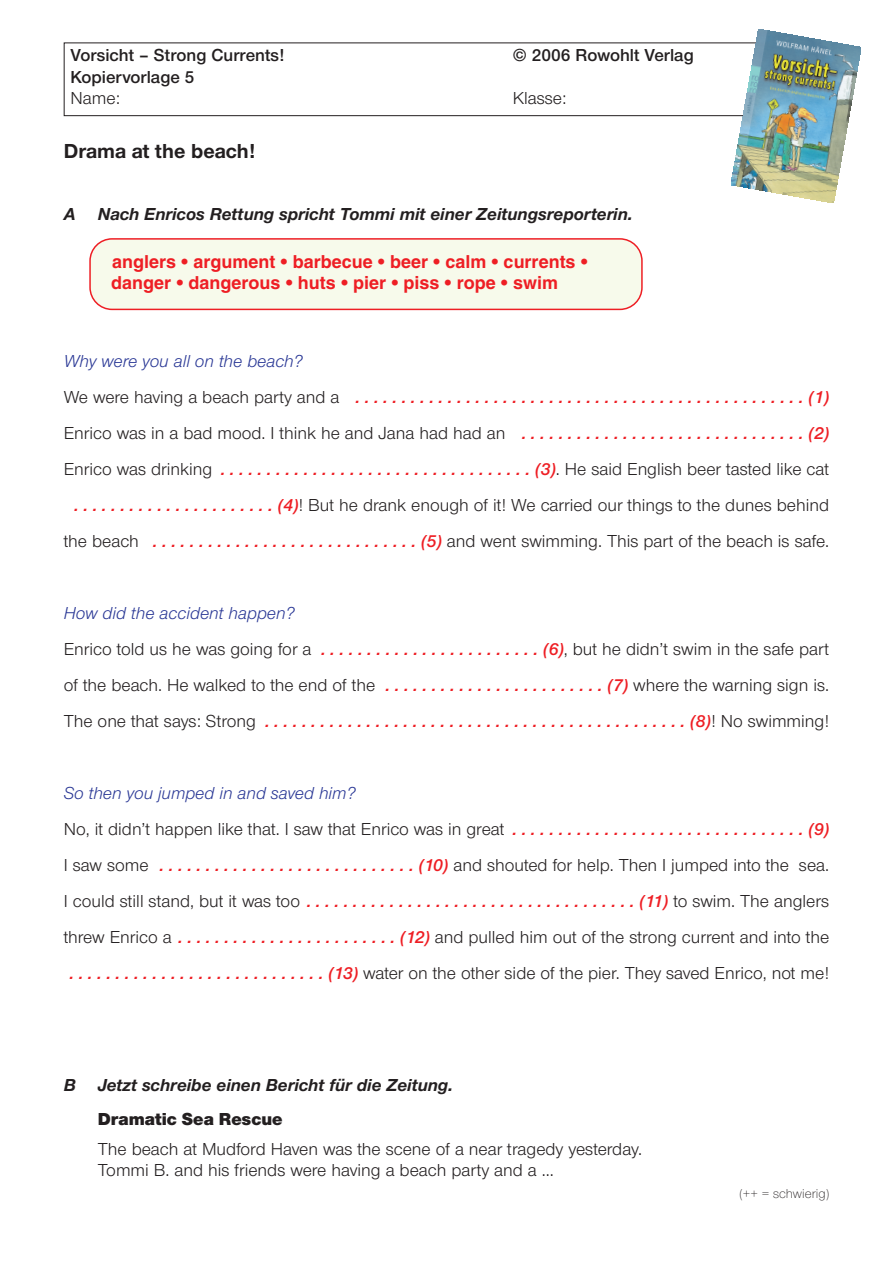
<style>
.page{position:relative;width:893px;height:1263px;background:#fff}
.page>*{position:absolute;margin:0;border:0;box-sizing:border-box;transform-origin:0 0}
.t1{font:700 21px "Nimbus Sans Novus T";color:#231f20}
.t2{font:18px/36px "Nimbus Sans Novus T";color:#231f20}
.t3{font:italic 700 18px "Nimbus Sans Novus T";color:#231f20}
.t4{font:700 18px/21.6px "Helvetica";color:#ee1e24}
.t5{font:italic 600 18px "Nimbus Sans Novus T";color:#ee1e24}
.t6{font:600 18px "Nimbus Sans Novus T";color:#231f20}
.t7{font:italic 18px "Nimbus Sans Novus T";color:#293795}
.t8{font:900 18px "Nimbus Sans Novus T";color:#231f20}
.t9{font:300 13.5px "Nimbus Sans Novus T";color:#231f20}
.s1{font-weight:400;font-style:normal;color:#231f20}
.s2{font-weight:600;font-style:italic;color:#ee1e24}
.s3{font-style:italic;color:#293795}
</style>
<div class="page">
<div style="left:64px;top:43px;width:765px;height:73px;border:1px solid #231f20"></div>
<img style="left:731px;top:30px;width:130px;height:173px">
<svg style="left:89px;top:238px;width:554px;height:72px"></svg>
<p class="t6" style="left:71px;top:45px;width:216px">Vorsicht – Strong Currents!</p>
<p class="t6" style="left:513px;top:45px;width:183px">© 2006 Rowohlt Verlag</p>
<p class="t6" style="left:71px;top:66px;width:126px">Kopiervorlage 5</p>
<p class="t2" style="left:71px;top:80px;width:51px">Name:</p>
<p class="t2" style="left:513px;top:80px;width:55px">Klasse:</p>
<p class="t1" style="left:64px;top:138px;width:193px">Drama at the beach!</p>
<p class="t3" style="left:64px;top:203px;width:571px">A Nach Enricos Rettung spricht Tommi mit einer Zeitungsreporterin.</p>
<p class="t4" style="left:111px;top:252px;width:478px">anglers • argument • barbecue • beer • calm • currents • danger • dangerous • huts • pier • piss • rope • swim</p>
<p class="t7" style="left:64px;top:350px;width:240px">Why were you all on the beach?</p>
<p class="t5" style="left:64px;top:386px;width:767px"><span class="s1">We were having a beach party and a</span> . . . . . . . . . . . . . . . . . . . . . . . . . . . . . . . . . . . . . . . . . . . . . . . . . (1)</p>
<p class="t2" style="left:64px;top:415px;width:767px">Enrico was in a bad mood. I think he and Jana had had an <span class="s2">. . . . . . . . . . . . . . . . . . . . . . . . . . . . . . . (2)</span></p>
<p class="t2" style="left:64px;top:451px;width:767px">Enrico was drinking <span class="s2">. . . . . . . . . . . . . . . . . . . . . . . . . . . . . . . . . . (3)</span>. He said English beer tasted like cat</p>
<p class="t2" style="left:74px;top:487px;width:756px"><span class="s2">. . . . . . . . . . . . . . . . . . . . . . (4)</span>! But he drank enough of it! We carried our things to the dunes behind</p>
<p class="t2" style="left:64px;top:523px;width:767px">the beach <span class="s2">. . . . . . . . . . . . . . . . . . . . . . . . . . . . . (5)</span> and went swimming. This part of the beach is safe.</p>
<p class="t2" style="left:64px;top:595px;width:767px"><span class="s3">How did the accident happen?<br></span>Enrico told us he was going for a <span class="s2">. . . . . . . . . . . . . . . . . . . . . . . . (6)</span>, but he didn’t swim in the safe part of the beach. He walked to the end of the <span class="s2">. . . . . . . . . . . . . . . . . . . . . . . . (7)</span> where the warning sign is.<br>The one that says: Strong <span class="s2">. . . . . . . . . . . . . . . . . . . . . . . . . . . . . . . . . . . . . . . . . . . . . . (8)</span>! No swimming!</p>
<p class="t7" style="left:64px;top:782px;width:293px">So then you jumped in and saved him?</p>
<p class="t2" style="left:64px;top:811px;width:767px">No, it didn’t happen like that. I saw that Enrico was in great <span class="s2">. . . . . . . . . . . . . . . . . . . . . . . . . . . . . . . . (9)</span></p>
<p class="t2" style="left:64px;top:847px;width:767px">I saw some <span class="s2">. . . . . . . . . . . . . . . . . . . . . . . . . . . . (10)</span> and shouted for help. Then I jumped into the sea.</p>
<p class="t2" style="left:64px;top:883px;width:767px">I could still stand, but it was too <span class="s2">. . . . . . . . . . . . . . . . . . . . . . . . . . . . . . . . . . . . (11)</span> to swim. The anglers</p>
<p class="t2" style="left:64px;top:919px;width:767px">threw Enrico a <span class="s2">. . . . . . . . . . . . . . . . . . . . . . . . (12)</span> and pulled him out of the strong current and into the</p>
<p class="t2" style="left:69px;top:955px;width:761px"><span class="s2">. . . . . . . . . . . . . . . . . . . . . . . . . . . . (13)</span> water on the other side of the pier. They saved Enrico, not me!</p>
<p class="t3" style="left:64px;top:1074px;width:391px">B Jetzt schreibe einen Bericht für die Zeitung.</p>
<p class="t8" style="left:98px;top:1108px;width:186px">Dramatic Sea Rescue</p>
<p class="t2" style="left:98px;top:1138px;width:546px;line-height:21px">The beach at Mudford Haven was the scene of a near tragedy yesterday.<br>Tommi B. and his friends were having a beach party and a …</p>
<p class="t9" style="left:739px;top:1186px;width:91px">(++ = schwierig)</p>
</div>
